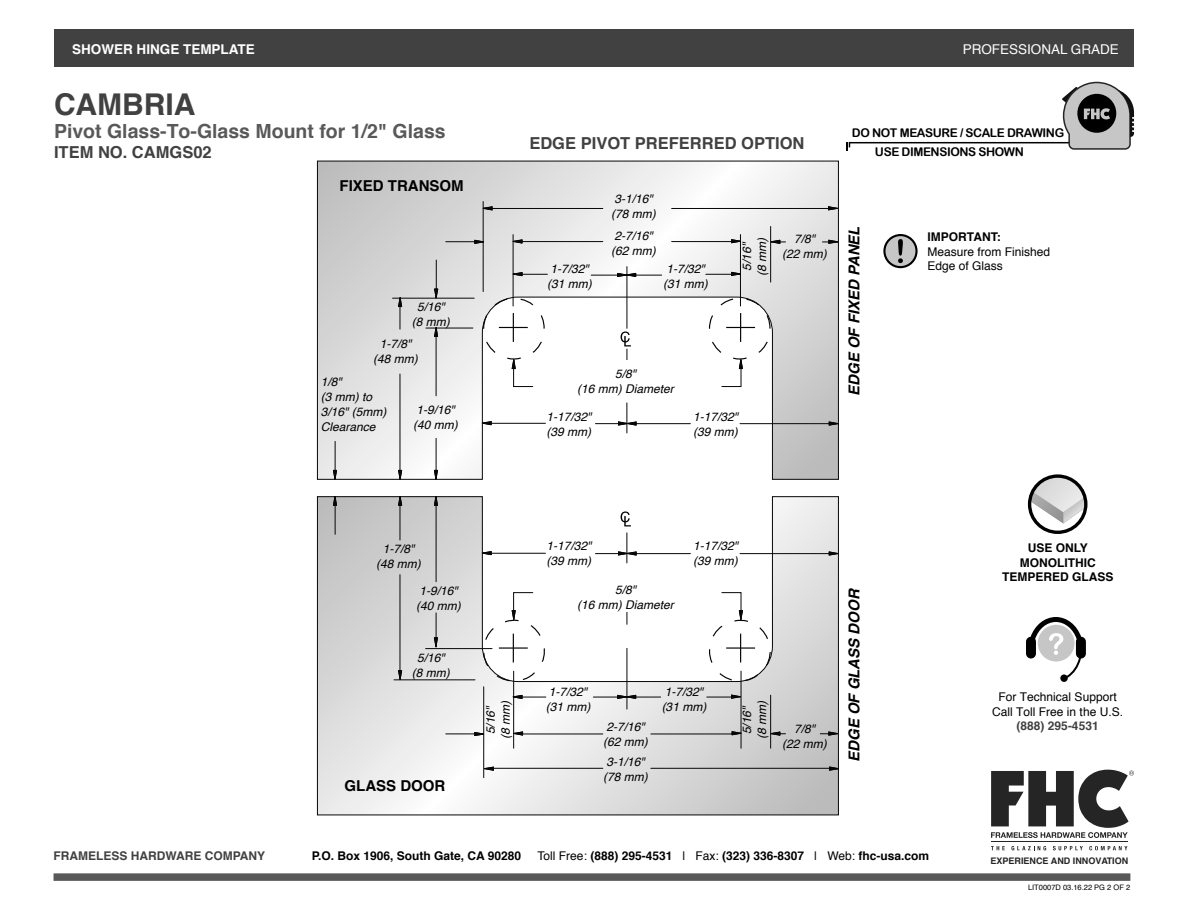
<style>
.page{position:relative;width:1188px;height:918px;background:#fff}
.page>*{position:absolute;margin:0;border:0;box-sizing:border-box;transform-origin:0 0}
.t1{font:700 30px "Helvetica";color:#414141}
.t2{font:700 19.5px "Helvetica";color:#595959}
.t3{font:700 16.5px "Helvetica";color:#414141}
.t4{font:italic 700 15px "Helvetica";color:#000}
.t5{font:700 15px "Helvetica";color:#000}
.t6{font:700 13.5px "Helvetica";color:#fff}
.t7{font:13.5px "Helvetica";color:#fff}
.t8{font:italic 12px/15px "Helvetica";color:#000}
.Bold_Body_Text{font:700 12px/14.4px "Helvetica";color:#000;text-align:center}
.t9{font:12px/14.4px "Helvetica";color:#000;text-align:center}
.t10{font:12px/19.8px "Arial Rounded MT Bold";letter-spacing:-.03em;color:#000}
.t11{font:700 12px "Helvetica";color:#414141}
.t12{font:700 9px "Helvetica";color:#252525}
.t13{font:7.5px "Helvetica";color:#000}
.s1{font-weight:400}
</style>
<div class="page">
<div style="left:54px;top:873px;width:1076px;height:8px;background:#595959"></div>
<div style="left:54px;top:29px;width:1080px;height:38px;background:#414141"></div>
<svg style="left:846px;top:81px;width:288px;height:70px"></svg>
<svg style="left:1026px;top:617px;width:60px;height:65px"></svg>
<svg style="left:1030px;top:477px;width:54px;height:47px"></svg>
<div style="left:1028px;top:474px;width:60px;height:60px;border:3px solid #000;border-radius:50%"></div>
<svg style="left:991px;top:846px;width:14px;height:4px"></svg>
<svg style="left:1011px;top:846px;width:35px;height:4px"></svg>
<svg style="left:1053px;top:846px;width:30px;height:4px"></svg>
<svg style="left:1089px;top:846px;width:38px;height:4px"></svg>
<hr style="left:991px;top:842px;width:137px;height:1px;background:#252525">
<svg style="left:991px;top:770px;width:143px;height:68px"></svg>
<svg style="left:317px;top:160px;width:522px;height:320px"></svg>
<svg style="left:317px;top:496px;width:522px;height:320px"></svg>
<div style="left:540px;top:360px;width:171px;height:36px;background:#fff"></div>
<div style="left:540px;top:576px;width:171px;height:36px;background:#fff"></div>
<svg style="left:621px;top:511px;width:10px;height:15px"></svg>
<svg style="left:621px;top:332px;width:10px;height:14px"></svg>
<svg style="left:883px;top:234px;width:35px;height:34px"></svg>
<p class="t6" style="left:72px;top:39px;width:184px">SHOWER HINGE TEMPLATE</p>
<p class="t7" style="left:963px;top:39px;width:158px">PROFESSIONAL GRADE</p>
<p class="t1" style="left:54px;top:80px;width:143px">CAMBRIA</p>
<p class="t2" style="left:54px;top:115px;width:393px">Pivot Glass-To-Glass Mount for 1/2" Glass</p>
<p class="t3" style="left:54px;top:139px;width:159px">ITEM NO. CAMGS02</p>
<p class="t5" style="left:340px;top:173px;width:126px">FIXED TRANSOM</p>
<p class="t8" style="left:412px;top:299px;width:39px;text-align:center">5/16" (8 mm)</p>
<p class="t8" style="left:373px;top:337px;width:46px;text-align:center">1-7/8" (48 mm)</p>
<p class="t8" style="left:321px;top:374px;width:67px">1/8"<br>(3 mm) to<br>3/16" (5mm)<br>Clearance</p>
<p class="t8" style="left:413px;top:403px;width:46px">1-9/16" (40 mm)</p>
<p class="t3" style="left:529px;top:129px;width:277px">EDGE PIVOT PREFERRED OPTION</p>
<p class="t8" style="left:547px;top:262px;width:46px">1-7/32" (31 mm)</p>
<p class="t8" style="left:611px;top:191px;width:46px">3-1/16" (78 mm)</p>
<p class="t8" style="left:611px;top:228px;width:46px">2-7/16" (62 mm)</p>
<p class="t8" style="left:663px;top:262px;width:46px">1-7/32" (31 mm)</p>
<p class="t8" style="left:740px;top:276px;width:40px;text-align:center;rotate:-90deg">5/16" (8 mm)</p>
<p class="t8" style="left:782px;top:231px;width:46px;text-align:center">7/8"<br>(22 mm)</p>
<p class="t8" style="left:577px;top:367px;width:98px;text-align:center">5/8"<br>(16 mm) Diameter</p>
<p class="t8" style="left:547px;top:410px;width:46px">1-17/32" (39 mm)</p>
<p class="t8" style="left:693px;top:410px;width:46px">1-17/32" (39 mm)</p>
<p class="t10" style="left:875px;top:122px;width:191px;text-indent:-23px">DO NOT MEASURE / SCALE DRAWING<br>USE DIMENSIONS SHOWN</p>
<p class="t4" style="left:842px;top:396px;width:171px;rotate:-90deg">EDGE OF FIXED PANEL</p>
<p class="Bold_Body_Text" style="left:928px;top:230px;width:75px">IMPORTANT:</p>
<p class="t9" style="left:928px;top:245px;width:124px;text-align:left">Measure from Finished<br>Edge of Glass</p>
<p class="t8" style="left:376px;top:542px;width:46px;text-align:center">1-7/8" (48 mm)</p>
<p class="t8" style="left:416px;top:583px;width:46px">1-9/16" (40 mm)</p>
<p class="t8" style="left:412px;top:650px;width:39px;text-align:center">5/16" (8 mm)</p>
<p class="t5" style="left:345px;top:773px;width:102px">GLASS DOOR</p>
<p class="t8" style="left:483px;top:739px;width:40px;text-align:center;rotate:-90deg">5/16" (8 mm)</p>
<p class="t8" style="left:547px;top:539px;width:46px">1-17/32" (39 mm)</p>
<p class="t8" style="left:577px;top:583px;width:98px;text-align:center">5/8"<br>(16 mm) Diameter</p>
<p class="t8" style="left:693px;top:539px;width:46px">1-17/32" (39 mm)</p>
<p class="t8" style="left:546px;top:684px;width:46px">1-7/32" (31 mm)</p>
<p class="t8" style="left:603px;top:719px;width:46px">2-7/16" (62 mm)</p>
<p class="t8" style="left:603px;top:755px;width:46px">3-1/16" (78 mm)</p>
<p class="t8" style="left:662px;top:684px;width:46px">1-7/32" (31 mm)</p>
<p class="t8" style="left:740px;top:739px;width:40px;text-align:center;rotate:-90deg">5/16" (8 mm)</p>
<p class="t8" style="left:782px;top:721px;width:46px;text-align:center">7/8"<br>(22 mm)</p>
<p class="t4" style="left:842px;top:762px;width:175px;rotate:-90deg">EDGE OF GLASS DOOR</p>
<p class="Bold_Body_Text" style="left:1002px;top:541px;width:113px">USE ONLY<br>MONOLITHIC<br>TEMPERED GLASS</p>
<p class="t9" style="left:992px;top:690px;width:132px">For Technical Support<br>Call Toll Free in the U.S.</p>
<p class="t11" style="left:1017px;top:716px;width:84px">(888) 295-4531</p>
<p class="t11" style="left:54px;top:846px;width:213px">FRAMELESS HARDWARE COMPANY</p>
<p class="Bold_Body_Text" style="left:312px;top:849px;width:211px">P.O. Box 1906, South Gate, CA 90280</p>
<p class="Bold_Body_Text" style="left:538px;top:849px;width:393px"><span class="s1">Toll Free:</span> (888) 295-4531 <span class="s1">| Fax:</span> (323) 336-8307 <span class="s1">| Web:</span> fhc-usa.com</p>
<p class="t12" style="left:990px;top:853px;width:139px">EXPERIENCE AND INNOVATION</p>
<p class="t13" style="left:1028px;top:881px;width:104px">LIT0007D 03.16.22 PG 2 OF 2</p>
</div>
